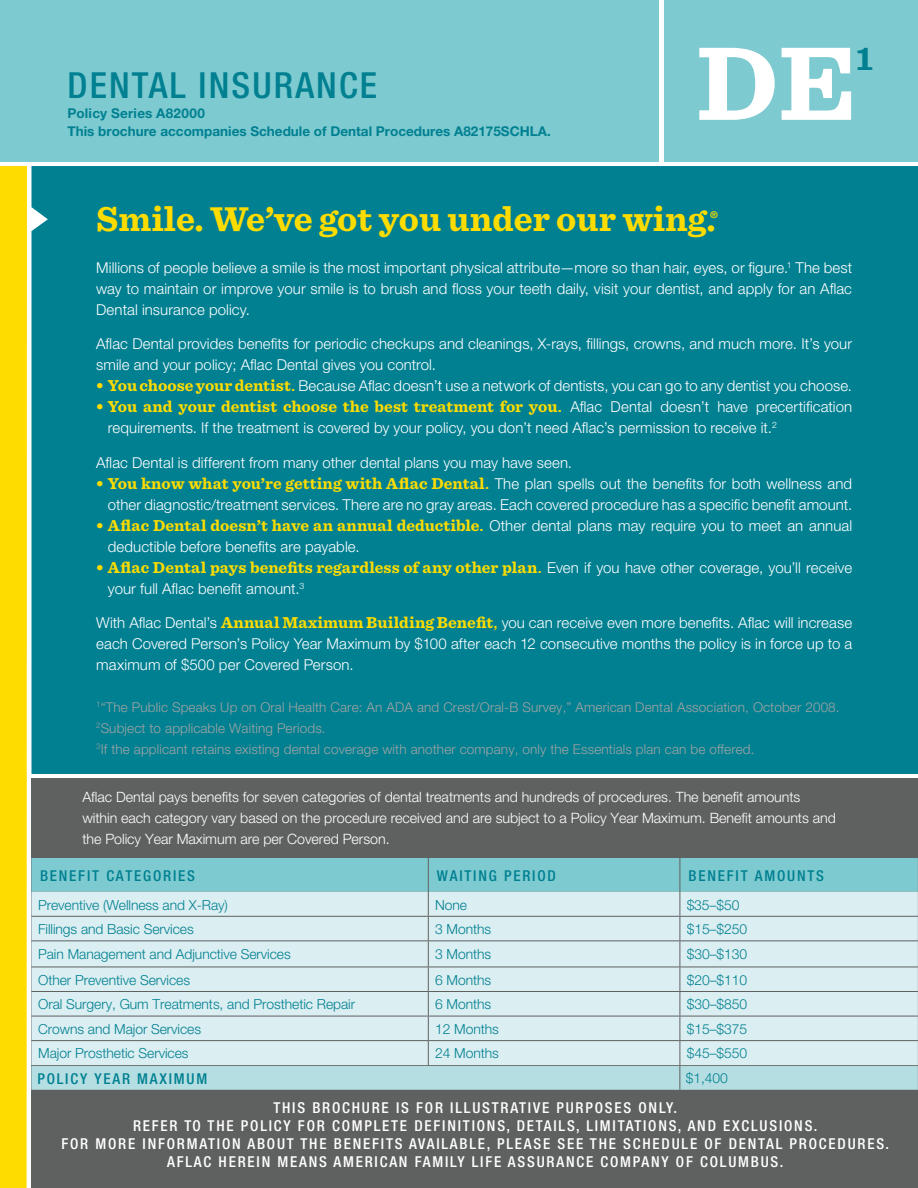
<style>
.page{position:relative;width:918px;height:1188px;background:#fff}
.page>*{position:absolute;margin:0;border:0;box-sizing:border-box;transform-origin:0 0}
.t1{font:700 109.5px "Sentinel";color:#fff}
.t2{font:700 36px "Sentinel";color:#ffdc00}
.t3{font:500 condensed 36px "Helvetica Neue LTCE";letter-spacing:.06em;color:#008091}
.t4{font:700 34.5px "Sentinel";color:#008091}
.t5{font:700 16.5px "Sentinel";letter-spacing:.005em;color:#ffdc00}
.t6{font:300 15px/21px "Helvetica Neue CELT";letter-spacing:.005em;color:#fff;text-align:justify}
.t7{font:500 condensed 15px "Helvetica Neue LTCE";letter-spacing:.12em;color:#fff}
.t8{font:500 condensed 15px "Helvetica Neue LTCE";letter-spacing:.12em;color:#008091}
.t9{font:300 14.25px/21px "Helvetica Neue CELT";letter-spacing:-.005em;color:#fff}
.t10{font:300 13.8px "Helvetica Neue CELT";letter-spacing:-.005em;color:#008091}
.t11{font:300 13.5px/21px "Helvetica Neue CELT";letter-spacing:.01em;color:#a1a3a3}
.t12{font:700 13.5px/18px "Helvetica Neue CELT";color:#008091}
.s1{color:#ffdc00}
.s2{font-family:"Sentinel";font-weight:700;font-size:16.5px;color:#ffdc00}
.s3{font-weight:500;color:#ffdc00}
.s4{font-family:"Helvetica Neue CELT";font-weight:500;font-size:15px}
.s5{font-family:"Helvetica Neue CELT";font-weight:300;font-size:15px;color:#fff}
</style>
<div class="page">
<div style="left:0;top:0;width:918px;height:162px;background:#7dcad0"></div>
<div style="left:32px;top:166px;width:886px;height:608px;background:#008091"></div>
<div style="left:0;top:166px;width:27px;height:1022px;background:#ffdc00"></div>
<div style="left:31px;top:779px;width:887px;height:409px;background:#5f6160"></div>
<hr style="left:659px;top:0;width:4px;height:162px;background:#fff">
<svg style="left:31px;top:858px;width:887px;height:232px"></svg>
<h2 class="t3" style="left:68px;top:64px;width:311px">DENTAL INSURANCE</h2>
<p class="t12" style="left:68px;top:105px;width:485px">Policy Series A82000<br>This brochure accompanies Schedule of Dental Procedures A82175SCHLA.</p>
<h1 class="t1" style="left:696px;top:15px;width:161px">DE</h1>
<h3 class="t4" style="left:856px;top:37px;width:18px">1</h3>
<h2 class="t2" style="left:96px;top:197px;width:627px">Smile. We’ve got you under our wing.<sup>®</sup></h2>
<p class="t6" style="left:96px;top:257px;width:757px">Millions of people believe a smile is the most important physical attribute—more so than hair, eyes, or figure.<sup>1</sup> The best way to maintain or improve your smile is to brush and floss your teeth daily, visit your dentist, and apply for an Aflac Dental insurance policy.</p>
<p class="t6" style="left:96px;top:333px;width:757px">Aflac Dental provides benefits for periodic checkups and cleanings, X-rays, fillings, crowns, and much more. It’s your smile and your policy; Aflac Dental gives you control.</p>
<p class="t6" style="left:96px;top:375px;width:757px"><span class="s1">•</span> <span class="s2">You choose your dentist</span><span class="s3">.</span> Because Aflac doesn’t use a network of dentists, you can go to any dentist you choose.</p>
<p class="t5" style="left:96px;top:396px;width:757px"><span class="s4">•</span> You and your dentist choose the best treatment for you<span class="s4">.</span> <span class="s5">Aflac Dental doesn’t have precertification</span></p>
<p class="t6" style="left:108px;top:417px;width:670px">requirements. If the treatment is covered by your policy, you don’t need Aflac’s permission to receive it.<sup>2</sup></p>
<p class="t6" style="left:96px;top:452px;width:477px">Aflac Dental is different from many other dental plans you may have seen.</p>
<p class="t6" style="left:96px;top:473px;width:758px;text-align:right"><span class="s3">•</span> <span class="s2">You know what you’re getting with Aflac Dental</span><span class="s3">.</span> The plan spells out the benefits for both wellness and other diagnostic/treatment services. There are no gray areas. Each covered procedure has a specific benefit amount.</p>
<p class="t6" style="left:108px;top:515px;width:746px;text-indent:-12px"><span class="s3">•</span> <span class="s2">Aflac Dental doesn’t have an annual deductible</span><span class="s3">.</span> Other dental plans may require you to meet an annual deductible before benefits are payable.</p>
<p class="t5" style="left:96px;top:557px;width:757px"><span class="s4">•</span> Aflac Dental pays benefits regardless of any other plan<span class="s4">.</span> <span class="s5">Even if you have other coverage, you’ll receive</span></p>
<p class="t6" style="left:108px;top:578px;width:198px">your full Aflac benefit amount.<sup>3</sup></p>
<p class="t6" style="left:96px;top:612px;width:758px">With Aflac Dental’s <span class="s2">Annual Maximum Building Benefit</span><span class="s3">,</span> you can receive even more benefits. Aflac will increase each Covered Person’s Policy Year Maximum by $100 after each 12 consecutive months the policy is in force up to a maximum of $500 per Covered Person.</p>
<p class="t11" style="left:96px;top:696px;width:745px"><sup>1</sup>“The Public Speaks Up on Oral Health Care: An ADA and Crest/Oral-B Survey,” American Dental Association, October 2008.<br><sup>2</sup>Subject to applicable Waiting Periods.<br><sup>3</sup>If the applicant retains existing dental coverage with another company, only the Essentials plan can be offered.</p>
<p class="t9" style="left:82px;top:786px;width:755px">Aflac Dental pays benefits for seven categories of dental treatments and hundreds of procedures. The benefit amounts within each category vary based on the procedure received and are subject to a Policy Year Maximum. Benefit amounts and the Policy Year Maximum are per Covered Person.</p>
<p class="t8" style="left:40px;top:866px;width:20px">BENE</p>
<p class="t8" style="left:78px;top:866px;width:94px">FIT CATEGORIES</p>
<p class="t8" style="left:437px;top:866px;width:30px">WAITIN</p>
<p class="t8" style="left:489px;top:866px;width:67px">G PERIOD</p>
<p class="t8" style="left:689px;top:866px;width:20px">BENE</p>
<p class="t8" style="left:727px;top:866px;width:71px">FIT AMOUNTS</p>
<p class="t10" style="left:38px;top:896px;width:191px">Preventive (Wellness and X-Ray)</p>
<p class="t10" style="left:435px;top:896px;width:33px">None</p>
<p class="t10" style="left:687px;top:896px;width:54px">$35–$50</p>
<p class="t10" style="left:38px;top:921px;width:157px">Fillings and Basic Services</p>
<p class="t10" style="left:435px;top:921px;width:58px">3 Months</p>
<p class="t10" style="left:687px;top:921px;width:62px">$15–$250</p>
<p class="t10" style="left:38px;top:946px;width:254px">Pain Management and Adjunctive Services</p>
<p class="t10" style="left:435px;top:946px;width:58px">3 Months</p>
<p class="t10" style="left:687px;top:946px;width:62px">$30–$130</p>
<p class="t10" style="left:38px;top:971px;width:153px">Other Preventive Services</p>
<p class="t10" style="left:435px;top:971px;width:58px">6 Months</p>
<p class="t10" style="left:687px;top:971px;width:62px">$20–$110</p>
<p class="t10" style="left:38px;top:996px;width:318px">Oral Surgery, Gum Treatments, and Prosthetic Repair</p>
<p class="t10" style="left:435px;top:996px;width:58px">6 Months</p>
<p class="t10" style="left:687px;top:996px;width:62px">$30–$850</p>
<p class="t10" style="left:38px;top:1021px;width:164px">Crowns and Major Services</p>
<p class="t10" style="left:435px;top:1021px;width:65px">12 Months</p>
<p class="t10" style="left:687px;top:1021px;width:62px">$15–$375</p>
<p class="t10" style="left:38px;top:1045px;width:152px">Major Prosthetic Services</p>
<p class="t10" style="left:435px;top:1045px;width:65px">24 Months</p>
<p class="t10" style="left:687px;top:1045px;width:62px">$45–$550</p>
<p class="t8" style="left:37px;top:1070px;width:10px">POL</p>
<p class="t8" style="left:65px;top:1070px;width:142px">ICY YEAR MAXIMUM</p>
<p class="t10" style="left:686px;top:1070px;width:44px">$1,400</p>
<p class="t7" style="left:273px;top:1099px;width:342px">THIS BROCHURE IS FOR ILLUSTRATIVE PURPOSES</p>
<p class="t7" style="left:638px;top:1099px;width:40px">ONLY.</p>
<p class="t7" style="left:133px;top:1117px;width:85px">REFER TOTHE</p>
<p class="t7" style="left:241px;top:1117px;width:10px">POL</p>
<p class="t7" style="left:269px;top:1117px;width:74px">ICYFORCOMPL</p>
<p class="t7" style="left:382px;top:1117px;width:68px">ETE DEFINITI</p>
<p class="t7" style="left:477px;top:1117px;width:342px">ONS, DETAILS, L IMITATIONS, AND EXCLUSIONS.</p>
<p class="t7" style="left:61px;top:1135px;width:249px">FOR MORE INFORMATION ABOUT THE</p>
<p class="t7" style="left:334px;top:1135px;width:118px">BENEF ITS AVAILABL</p>
<p class="t7" style="left:478px;top:1135px;width:413px">E, PLEASE SEE THE SCHEDULE OF DENTAL PROCEDURES.</p>
<p class="t7" style="left:167px;top:1153px;width:61px">AFLAC HEREIN</p>
<p class="t7" style="left:278px;top:1153px;width:251px">MEANS AMERI CAN FAMILY LIFE ASSUR</p>
<p class="t7" style="left:556px;top:1153px;width:228px">ANCE COMPANY OF COLUMBUS.</p>
</div>
